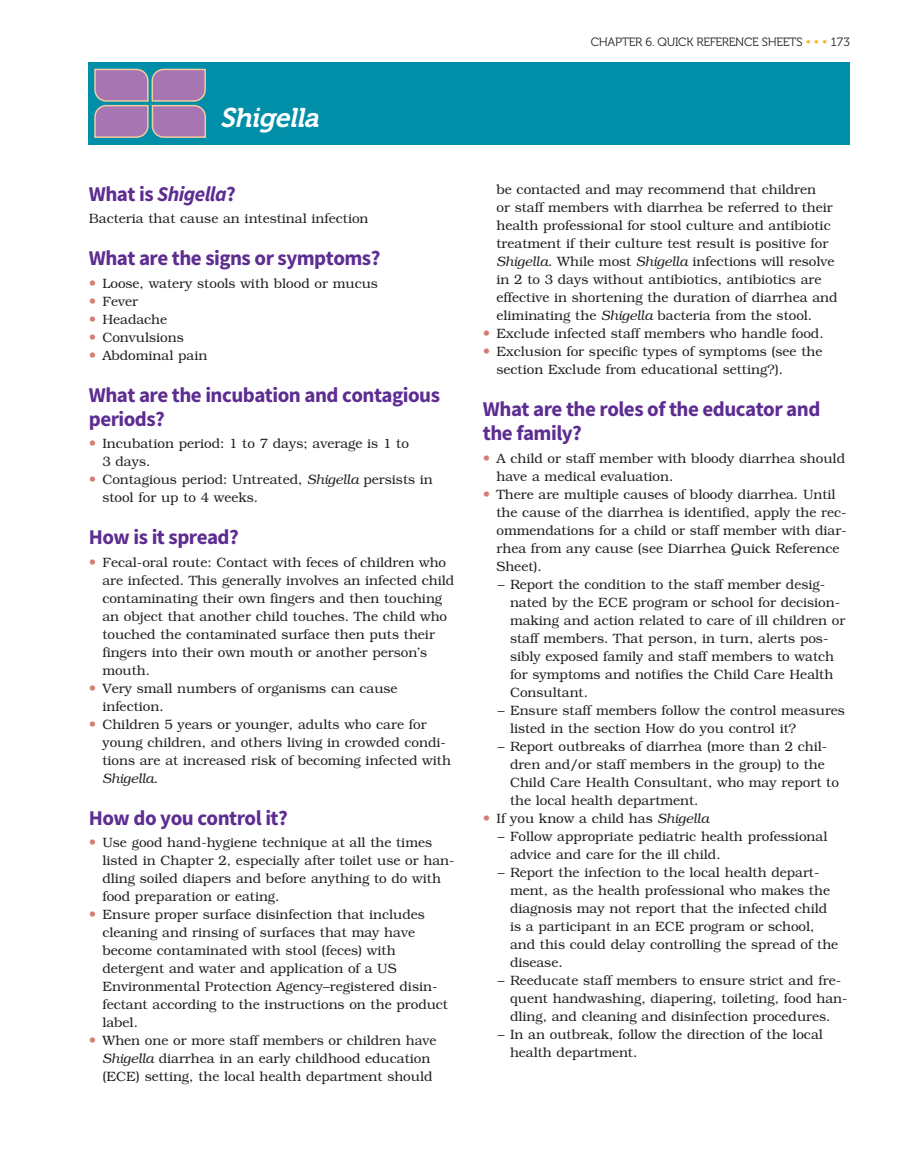
<style>
.page{position:relative;width:907px;height:1174px;background:#fff}
.page>*{position:absolute;margin:0;border:0;box-sizing:border-box;transform-origin:0 0}
.t1{font:italic 27px "Museo 700";color:#fff}
.t2{font:700 21px/24px "Source Sans Pro";letter-spacing:-.025em;color:#5d2d91}
.t3{font:italic 700 21px "Source Sans Pro";letter-spacing:-.025em;color:#5d2d91}
.t4{font:300 13.5px/18px "Bookman Std";color:#231f20}
.t5{font:12px "Museo 300";letter-spacing:-.025em;color:#231f20}
.s1{font-style:normal}
.s2{font-style:italic}
.s3{color:#fcb61c}
</style>
<div class="page">
<div style="left:88px;top:63px;width:761px;height:82px;background:#008ea8"></div>
<svg style="left:94px;top:68px;width:113px;height:70px;background:#9a82ae"></svg>
<h1 class="t1" style="left:220px;top:103px;width:107px">Shigella</h1>
<h2 class="t3" style="left:89px;top:180px;width:148px"><span class="s1">What is</span> Shigella<span class="s1">?</span></h2>
<p class="t4" style="left:89px;top:210px;width:281px">Bacteria that cause an intestinal infection</p>
<h2 class="t2" style="left:89px;top:246px;width:293px">What are the signs or symptoms?</h2>
<p class="t4" style="left:102px;top:274px;width:277px">Loose, watery stools with blood or mucus<br>Fever<br>Headache<br>Convulsions<br>Abdominal pain</p>
<h2 class="t2" style="left:89px;top:382px;width:352px">What are the incubation and contagious periods?</h2>
<p class="t4" style="left:102px;top:435px;width:332px">Incubation period: 1 to 7 days; average is 1 to<br>3 days.<br>Contagious period: Untreated, <span class="s2">Shigella</span> persists in stool for up to 4 weeks.</p>
<h2 class="t2" style="left:89px;top:525px;width:151px">How is it spread?</h2>
<p class="t4" style="left:102px;top:553px;width:353px">Fecal-oral route: Contact with feces of children who are infected. This generally involves an infected child contaminating their own fingers and then touching an object that another child touches. The child who touched the contaminated surface then puts their fingers into their own mouth or another person’s mouth.<br>Very small numbers of organisms can cause infection.<br>Children 5 years or younger, adults who care for young children, and others living in crowded condi&shy;tions are at increased risk of becoming infected with <span class="s2">Shigella</span>.</p>
<h2 class="t2" style="left:89px;top:805px;width:200px">How do you control it?</h2>
<p class="t4" style="left:102px;top:834px;width:353px">Use good hand-hygiene technique at all the times listed in Chapter 2, especially after toilet use or han&shy;dling soiled diapers and before anything to do with food preparation or eating.<br>Ensure proper surface disinfection that includes cleaning and rinsing of surfaces that may have become contaminated with stool (feces) with detergent and water and application of a US Environmental Protection Agency–registered disin&shy;fectant according to the instructions on the product label.<br>When one or more staff members or children have <span class="s2">Shigella</span> diarrhea in an early childhood education (ECE) setting, the local health department should</p>
<p class="t5" style="left:590px;top:35px;width:261px">CHAPTER 6. QUICK REFERENCE SHEETS <span class="s3">• • •</span> 173</p>
<p class="t4" style="left:496px;top:181px;width:342px">be contacted and may recommend that children<br>or staff members with diarrhea be referred to their health professional for stool culture and antibiotic treatment if their culture test result is positive for <span class="s2">Shigella</span>. While most <span class="s2">Shigella</span> infections will resolve in 2 to 3 days without antibiotics, antibiotics are effective in shortening the duration of diarrhea and eliminating the <span class="s2">Shigella</span> bacteria from the stool.<br>Exclude infected staff members who handle food.<br>Exclusion for specific types of symptoms (see the section Exclude from educational setting?).</p>
<h2 class="t2" style="left:483px;top:397px;width:339px">What are the roles of the educator and the family?</h2>
<p class="t4" style="left:496px;top:449px;width:351px">A child or staff member with bloody diarrhea should have a medical evaluation.<br>There are multiple causes of bloody diarrhea. Until the cause of the diarrhea is identified, apply the rec&shy;ommendations for a child or staff member with diar&shy;rhea from any cause (see Diarrhea Quick Reference Sheet).</p>
<p class="t4" style="left:510px;top:575px;width:337px;text-indent:-12px">– Report the condition to the staff member desig&shy;nated by the ECE program or school for decision&shy;making and action related to care of ill children or staff members. That person, in turn, alerts pos&shy;sibly exposed family and staff members to watch for symptoms and notifies the Child Care Health Consultant.</p>
<p class="t4" style="left:510px;top:701px;width:336px;text-indent:-12px">– Ensure staff members follow the control measures listed in the section How do you control it?</p>
<p class="t4" style="left:498px;top:737px;width:331px">– Report outbreaks of diarrhea (more than 2 chil-</p>
<p class="t4" style="left:510px;top:755px;width:316px">dren and/or staff members in the group) to the</p>
<p class="t4" style="left:510px;top:773px;width:330px">Child Care Health Consultant, who may report to</p>
<p class="t4" style="left:510px;top:791px;width:190px">the local health department.</p>
<p class="t4" style="left:496px;top:809px;width:214px">If you know a child has <span class="s2">Shigella</span></p>
<p class="t4" style="left:510px;top:827px;width:319px;text-indent:-12px">– Follow appropriate pediatric health professional advice and care for the ill child.</p>
<p class="t4" style="left:510px;top:863px;width:329px;text-indent:-12px">– Report the infection to the local health depart&shy;ment, as the health professional who makes the diagnosis may not report that the infected child is a participant in an ECE program or school, and this could delay controlling the spread of the disease.</p>
<p class="t4" style="left:510px;top:971px;width:339px;text-indent:-12px">– Reeducate staff members to ensure strict and fre&shy;quent handwashing, diapering, toileting, food han&shy;dling, and cleaning and disinfection procedures.</p>
<p class="t4" style="left:510px;top:1025px;width:314px;text-indent:-12px">– In an outbreak, follow the direction of the local health department.</p>
</div>
